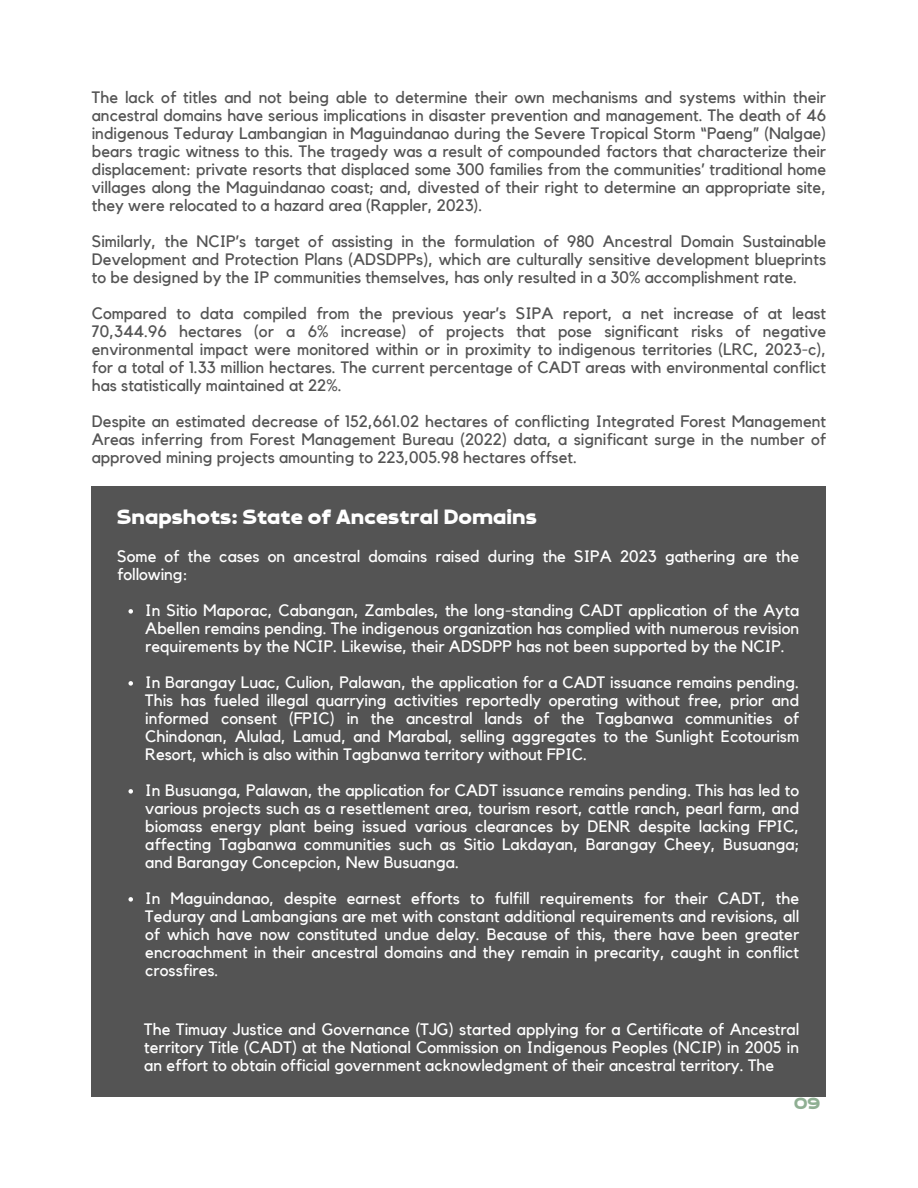
<style>
.page{position:relative;width:918px;height:1188px;background:#fff}
.page>*{position:absolute;margin:0;border:0;box-sizing:border-box;transform-origin:0 0}
.t1{font:900 21px "Brinnan";color:#fff}
.t2{font:16.5px/18px "Kollektif";color:#fff;text-align:justify}
.t3{font:16.5px/18px "Kollektif";color:#545454;text-align:justify}
.t4{font:900 16.5px "Brinnan";color:#8faf93}
</style>
<div class="page">
<div style="left:92px;top:486px;width:734px;height:610px;background:#545454"></div>
<svg style="left:128px;top:609px;width:5px;height:5px"></svg>
<svg style="left:128px;top:681px;width:5px;height:5px"></svg>
<svg style="left:128px;top:789px;width:5px;height:5px"></svg>
<svg style="left:128px;top:897px;width:5px;height:5px"></svg>
<p class="t3" style="left:92px;top:89px;width:736px">The lack of titles and not being able to determine their own mechanisms and systems within their ancestral domains have serious implications in disaster prevention and management. The death of 46 indigenous Teduray Lambangian in Maguindanao during the Severe Tropical Storm “Paeng” (Nalgae) bears tragic witness to this. The tragedy was a result of compounded factors that characterize their displacement: private resorts that displaced some 300 families from the communities’ traditional home villages along the Maguindanao coast; and, divested of their right to determine an appropriate site, they were relocated to a hazard area (Rappler, 2023).</p>
<p class="t3" style="left:92px;top:233px;width:736px">Similarly, the NCIP’s target of assisting in the formulation of 980 Ancestral Domain Sustainable Development and Protection Plans (ADSDPPs), which are culturally sensitive development blueprints to be designed by the IP communities themselves, has only resulted in a 30% accomplishment rate.</p>
<p class="t3" style="left:92px;top:305px;width:736px">Compared to data compiled from the previous year’s SIPA report, a net increase of at least 70,344.96 hectares (or a 6% increase) of projects that pose significant risks of negative environmental impact were monitored within or in proximity to indigenous territories (LRC, 2023-c), for a total of 1.33 million hectares. The current percentage of CADT areas with environmental conflict has statistically maintained at 22%.</p>
<p class="t3" style="left:92px;top:413px;width:736px">Despite an estimated decrease of 152,661.02 hectares of conflicting Integrated Forest Management Areas inferring from Forest Management Bureau (2022) data, a significant surge in the number of approved mining projects amounting to 223,005.98 hectares offset.</p>
<p class="t1" style="left:117px;top:505px;width:421px">Snapshots: State of Ancestral Domains</p>
<p class="t2" style="left:117px;top:548px;width:684px">Some of the cases on ancestral domains raised during the SIPA 2023 gathering are the following:</p>
<p class="t2" style="left:145px;top:602px;width:655px">In Sitio Maporac, Cabangan, Zambales, the long-standing CADT application of the Ayta Abellen remains pending. The indigenous organization has complied with numerous revision requirements by the NCIP. Likewise, their ADSDPP has not been supported by the NCIP.</p>
<p class="t2" style="left:145px;top:674px;width:655px">In Barangay Luac, Culion, Palawan, the application for a CADT issuance remains pending.<br>This has fueled illegal quarrying activities reportedly operating without free, prior and informed consent (FPIC) in the ancestral lands of the Tagbanwa communities of Chindonan, Alulad, Lamud, and Marabal, selling aggregates to the Sunlight Ecotourism Resort, which is also within Tagbanwa territory without FPIC.</p>
<p class="t2" style="left:145px;top:782px;width:655px">In Busuanga, Palawan, the application for CADT issuance remains pending. This has led to various projects such as a resettlement area, tourism resort, cattle ranch, pearl farm, and biomass energy plant being issued various clearances by DENR despite lacking FPIC, affecting Tagbanwa communities such as Sitio Lakdayan, Barangay Cheey, Busuanga; and Barangay Concepcion, New Busuanga.</p>
<p class="t2" style="left:145px;top:890px;width:655px">In Maguindanao, despite earnest efforts to fulfill requirements for their CADT, the Teduray and Lambangians are met with constant additional requirements and revisions, all of which have now constituted undue delay. Because of this, there have been greater encroachment in their ancestral domains and they remain in precarity, caught in conflict crossfires.</p>
<p class="t2" style="left:144px;top:1021px;width:657px">The Timuay Justice and Governance (TJG) started applying for a Certificate of Ancestral territory Title (CADT) at the National Commission on Indigenous Peoples (NCIP) in 2005 in an effort to obtain official government acknowledgment of their ancestral territory. The</p>
<p class="t4" style="left:794px;top:1095px;width:28px">09</p>
</div>
